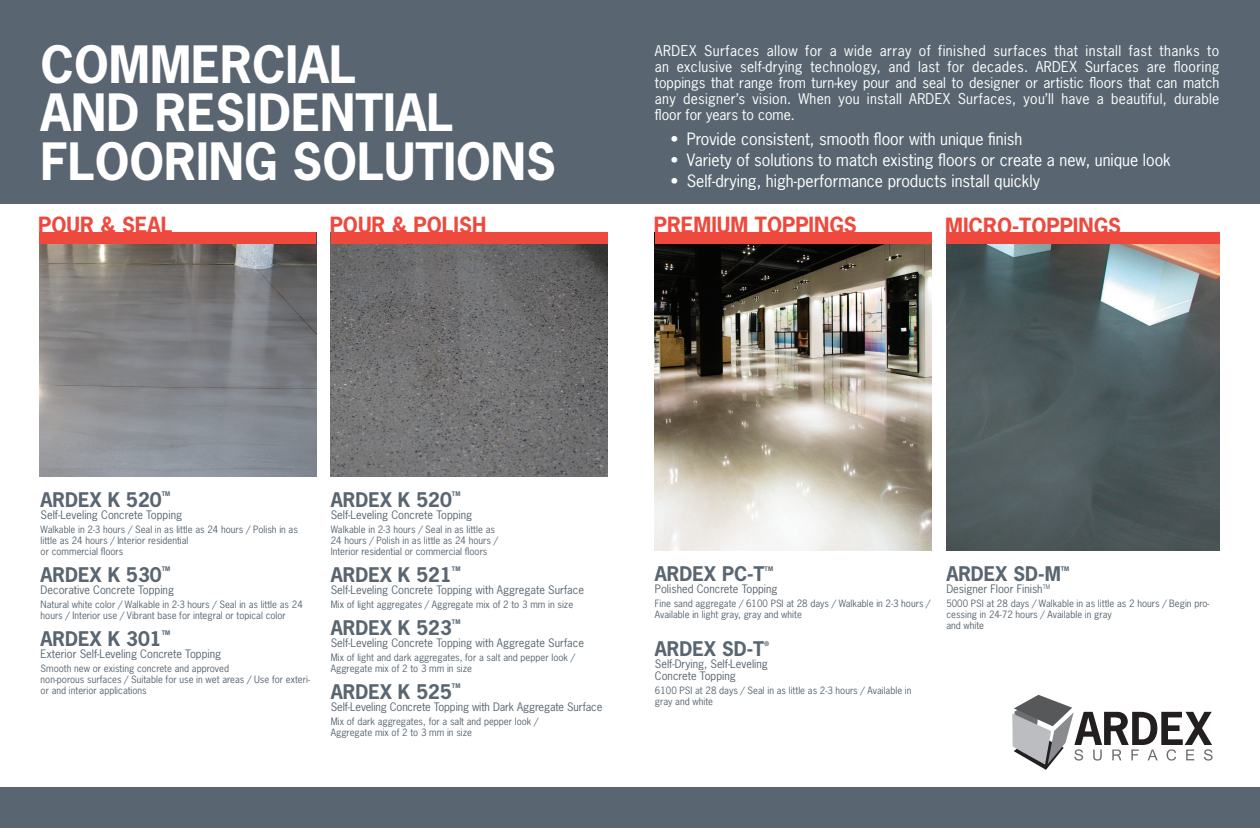
<style>
.page{position:relative;width:1260px;height:828px;background:#fff}
.page>*{position:absolute;margin:0;border:0;box-sizing:border-box;transform-origin:0 0}
.t1{font:700 48.4px/48.4px "News Gothic Std";color:#fff}
.t2{font:700 21px "News Gothic Std";color:#ef483c}
.t3{font:700 19px "News Gothic Std";color:#596671}
.t4{font:16px "News Gothic Std";color:#fff}
.t5{font:14px/16px "News Gothic Std";letter-spacing:.02em;color:#fff;text-align:justify}
.t6{font:11px/12px "News Gothic Std";color:#596671}
.t7{font:9.5px/11px "News Gothic Std";color:#596671}
.t8{font:700 6px "News Gothic Std";color:#596671}
</style>
<div class="page">
<div style="left:0;top:0;width:1260px;height:204px;background:#596671"></div>
<div style="left:0;top:787px;width:1260px;height:41px;background:#596671"></div>
<svg style="left:1012px;top:695px;width:201px;height:75px"></svg>
<img style="left:39px;top:244px;width:277px;height:233px">
<img style="left:655px;top:244px;width:277px;height:307px">
<img style="left:331px;top:244px;width:277px;height:233px">
<img style="left:946px;top:244px;width:274px;height:307px">
<div style="left:331px;top:233px;width:277px;height:11px;background:#ef483c"></div>
<div style="left:655px;top:233px;width:277px;height:11px;background:#ef483c"></div>
<div style="left:946px;top:233px;width:274px;height:11px;background:#ef483c"></div>
<div style="left:39px;top:233px;width:277px;height:11px;background:#ef483c"></div>
<h1 class="t1" style="left:41px;top:40px;width:517px">COMMERCIAL<br>AND RESIDENTIAL<br>FLOORING SOLUTIONS</h1>
<h2 class="t2" style="left:38px;top:211px;width:136px">POUR &amp; SEAL</h2>
<h2 class="t2" style="left:330px;top:211px;width:158px">POUR &amp; POLISH</h2>
<h2 class="t2" style="left:654px;top:211px;width:205px">PREMIUM TOPPINGS</h2>
<h2 class="t2" style="left:945px;top:212px;width:178px">MICRO-TOPPINGS</h2>
<p class="t5" style="left:655px;top:43px;width:566px">ARDEX Surfaces allow for a wide array of finished surfaces that install fast thanks to an exclusive self-drying technology, and last for decades. ARDEX Surfaces are flooring toppings that range from turn-key pour and seal to designer or artistic floors that can match any designer’s vision. When you install ARDEX Surfaces, you’ll have a beautiful, durable floor for years to come.</p>
<h3 class="t4" style="left:670px;top:129px;width:354px">• Provide consistent, smooth floor with unique finish</h3>
<h3 class="t4" style="left:670px;top:150px;width:502px">• Variety of solutions to match existing floors or create a new, unique look</h3>
<h3 class="t4" style="left:670px;top:171px;width:371px">• Self-drying, high-performance products install quickly</h3>
<h3 class="t3" style="left:41px;top:487px;width:123px">ARDEX K 520</h3>
<p class="t8" style="left:162px;top:490px;width:10px">TM</p>
<p class="t6" style="left:41px;top:508px;width:143px">Self-Leveling Concrete Topping</p>
<p class="t7" style="left:41px;top:523px;width:259px">Walkable in 2-3 hours / Seal in as little as 24 hours / Polish in as little as 24 hours / Interior residential<br>or commercial floors</p>
<h3 class="t3" style="left:41px;top:562px;width:123px">ARDEX K 530</h3>
<p class="t8" style="left:162px;top:565px;width:10px">TM</p>
<p class="t6" style="left:41px;top:583px;width:135px">Decorative Concrete Topping</p>
<p class="t7" style="left:41px;top:598px;width:264px">Natural white color / Walkable in 2-3 hours / Seal in as little as 24 hours / Interior use / Vibrant base for integral or topical color</p>
<h3 class="t3" style="left:41px;top:626px;width:123px">ARDEX K 301</h3>
<p class="t8" style="left:162px;top:629px;width:10px">TM</p>
<p class="t6" style="left:41px;top:647px;width:182px">Exterior Self-Leveling Concrete Topping</p>
<p class="t7" style="left:41px;top:662px;width:271px">Smooth new or existing concrete and approved<br>non-porous surfaces / Suitable for use in wet areas / Use for exteri&shy;or and interior applications</p>
<h3 class="t3" style="left:331px;top:487px;width:123px">ARDEX K 520</h3>
<p class="t8" style="left:452px;top:490px;width:10px">TM</p>
<p class="t6" style="left:331px;top:508px;width:143px">Self-Leveling Concrete Topping</p>
<p class="t7" style="left:331px;top:523px;width:169px">Walkable in 2-3 hours / Seal in as little as<br>24 hours / Polish in as little as 24 hours /<br>Interior residential or commercial floors</p>
<h3 class="t3" style="left:331px;top:562px;width:123px">ARDEX K 521</h3>
<p class="t8" style="left:452px;top:565px;width:10px">TM</p>
<p class="t6" style="left:331px;top:583px;width:255px">Self-Leveling Concrete Topping with Aggregate Surface</p>
<p class="t7" style="left:331px;top:598px;width:244px">Mix of light aggregates / Aggregate mix of 2 to 3 mm in size</p>
<h3 class="t3" style="left:331px;top:615px;width:123px">ARDEX K 523</h3>
<p class="t8" style="left:452px;top:618px;width:10px">TM</p>
<p class="t6" style="left:331px;top:636px;width:255px">Self-Leveling Concrete Topping with Aggregate Surface</p>
<p class="t7" style="left:331px;top:651px;width:246px">Mix of light and dark aggregates, for a salt and pepper look /<br>Aggregate mix of 2 to 3 mm in size</p>
<h3 class="t3" style="left:331px;top:679px;width:123px">ARDEX K 525</h3>
<p class="t8" style="left:452px;top:682px;width:10px">TM</p>
<p class="t6" style="left:331px;top:700px;width:273px">Self-Leveling Concrete Topping with Dark Aggregate Surface</p>
<p class="t7" style="left:331px;top:715px;width:209px">Mix of dark aggregates, for a salt and pepper look /<br>Aggregate mix of 2 to 3 mm in size</p>
<h3 class="t3" style="left:655px;top:562px;width:111px">ARDEX PC-T</h3>
<p class="t8" style="left:765px;top:565px;width:10px">TM</p>
<p class="t6" style="left:655px;top:583px;width:124px">Polished Concrete Topping</p>
<p class="t7" style="left:655px;top:598px;width:277px">Fine sand aggregate / 6100 PSI at 28 days / Walkable in 2-3 hours /<br>Available in light gray, gray and white</p>
<h3 class="t3" style="left:655px;top:636px;width:111px">ARDEX SD-T</h3>
<p class="t8" style="left:764px;top:639px;width:7px">®</p>
<p class="t6" style="left:655px;top:658px;width:115px">Self-Drying, Self-Leveling<br>Concrete Topping</p>
<p class="t7" style="left:655px;top:685px;width:258px">6100 PSI at 28 days / Seal in as little as 2-3 hours / Available in gray and white</p>
<h3 class="t3" style="left:946px;top:562px;width:116px">ARDEX SD-M</h3>
<p class="t8" style="left:1061px;top:565px;width:10px">TM</p>
<p class="t6" style="left:946px;top:583px;width:105px">Designer Floor Finish<sup>TM</sup></p>
<p class="t7" style="left:946px;top:598px;width:265px">5000 PSI at 28 days / Walkable in as little as 2 hours / Begin pro&shy;cessing in 24-72 hours / Available in gray<br>and white</p>
</div>
